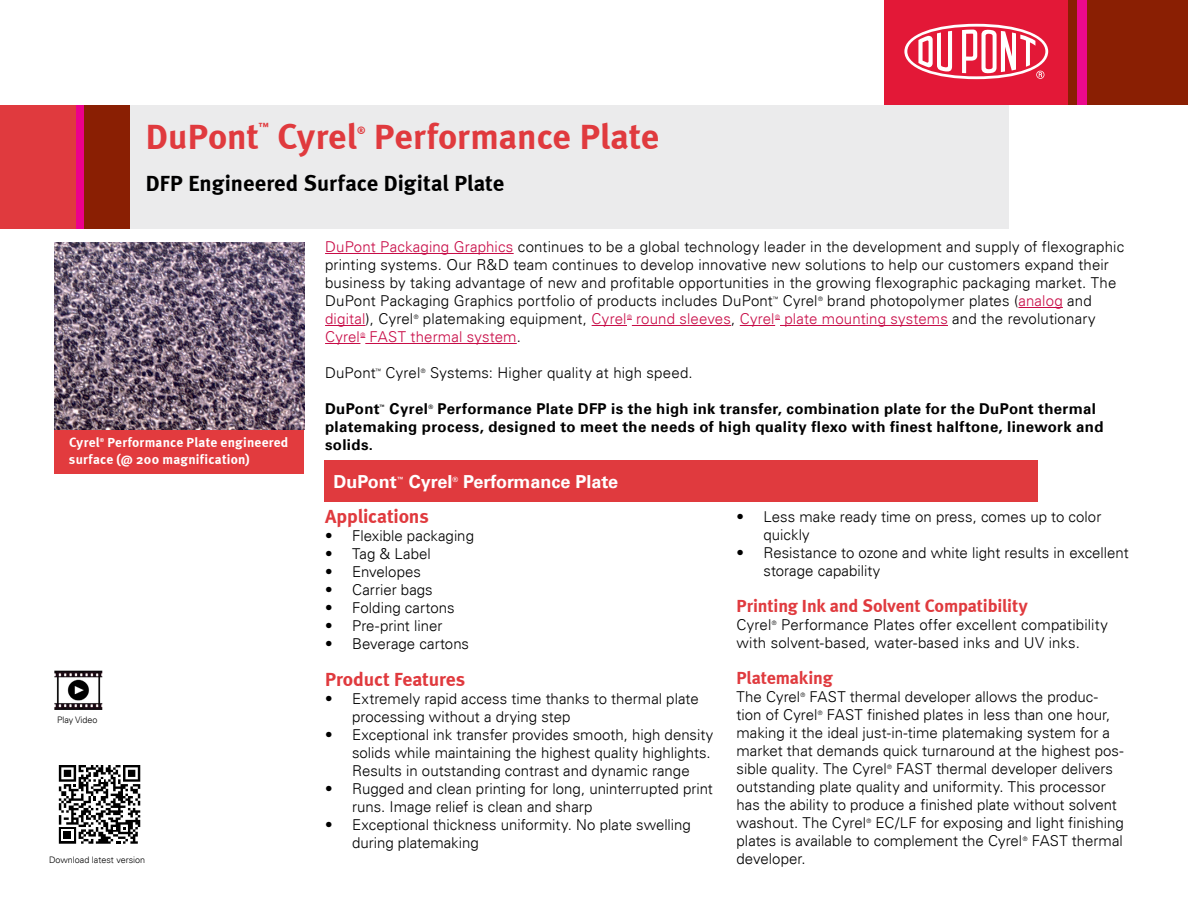
<style>
.page{position:relative;width:1188px;height:918px;background:#fff}
.page>*{position:absolute;margin:0;border:0;box-sizing:border-box;transform-origin:0 0}
.t1{font:700 36px "Meta";color:#e03a3e}
.t2{font:700 22.5px "Meta";letter-spacing:.005em;color:#000}
.t3{font:700 19.5px "Meta";letter-spacing:-.005em;color:#e03a3e}
.t4{font:700 18px "Meta";letter-spacing:-.01em;color:#e03a3e}
.t5{font:700 18px "Univers LT";color:#fff}
.t6{font:300 15px/18px "Univers LT";letter-spacing:.005em;color:#000}
.t7{font:700 15px/18px "Univers LT";letter-spacing:.02em;color:#000}
.t8{font:300 15px "Univers LT";letter-spacing:.01em;color:#c80c47}
.t9{font:700 13.5px/17.2px "Meta";letter-spacing:.015em;color:#fff}
.t10{font:700 10.2px "Meta";color:#e03a3e}
.t11{font:300 9px "Univers LT";color:#000}
.t12{font:700 7.2px "Univers LT";color:#fff}
.t13{font:300 6px "Univers LT";color:#000}
.t14{font:300 6px "Univers LT";color:#c80c47}
.t15{font:700 6px "Univers LT";color:#000}
.t16{font:700 5.4px "Meta";color:#fff}
.s1{color:#c80c47}
.s2{color:#000}
</style>
<div class="page">
<hr style="left:325px;top:253px;width:189px;height:1px;background:#c80c47">
<hr style="left:1018px;top:307px;width:45px;height:1px;background:#c80c47">
<hr style="left:325px;top:325px;width:41px;height:1px;background:#c80c47">
<hr style="left:592px;top:325px;width:35px;height:1px;background:#c80c47">
<hr style="left:632px;top:325px;width:99px;height:1px;background:#c80c47">
<hr style="left:740px;top:325px;width:35px;height:1px;background:#c80c47">
<hr style="left:780px;top:325px;width:168px;height:1px;background:#c80c47">
<hr style="left:325px;top:343px;width:35px;height:1px;background:#c80c47">
<hr style="left:365px;top:343px;width:152px;height:1px;background:#c80c47">
<div style="left:324px;top:460px;width:714px;height:42px;background:#e03a3e"></div>
<div style="left:75px;top:105px;width:9px;height:124px;background:#ec008c"></div>
<div style="left:0;top:105px;width:76px;height:124px;background:#e03a3e"></div>
<div style="left:84px;top:105px;width:46px;height:124px;background:#8a1f03"></div>
<div style="left:131px;top:105px;width:878px;height:124px;background:#ebebec"></div>
<img style="left:54px;top:670px;width:49px;height:39px">
<div style="left:54px;top:429px;width:250px;height:44px;background:#e23b3e"></div>
<img style="left:54px;top:242px;width:250px;height:187px">
<div style="left:1068px;top:0;width:120px;height:104px;background:#8a1f03"></div>
<div style="left:1077px;top:0;width:10px;height:104px;background:#ec098d"></div>
<div style="left:885px;top:0;width:183px;height:104px;background:#e31837"></div>
<svg style="left:904px;top:24px;width:144px;height:55px"></svg>
<svg style="left:59px;top:765px;width:81px;height:79px"></svg>
<h1 class="t1" style="left:146px;top:115px;width:115px">DuPont</h1>
<p class="t10" style="left:259px;top:120px;width:12px">™</p>
<h1 class="t1" style="left:278px;top:115px;width:81px">Cyrel</h1>
<p class="t10" style="left:357px;top:125px;width:10px">®</p>
<h1 class="t1" style="left:374px;top:115px;width:286px">Performance Plate</h1>
<h2 class="t2" style="left:146px;top:170px;width:360px">DFP Engineered Surface Digital Plate</h2>
<p class="t9" style="left:69px;top:433px;width:221px;text-indent:38px">Performance Plate engineered surface (@ 200 magnification)</p>
<p class="t9" style="left:69px;top:433px;width:32px">Cyrel</p>
<p class="t16" style="left:100px;top:437px;width:6px">®</p>
<p class="t11" style="left:57px;top:714px;width:42px">Play Video</p>
<p class="t11" style="left:49px;top:854px;width:98px">Download latest version</p>
<p class="t6" style="left:325px;top:238px;width:801px"><span class="s1">DuPont Packaging Graphics</span> continues to be a global technology leader in the development and supply of flexographic printing systems. Our R&amp;D team continues to develop innovative new solutions to help our customers expand their business by taking advantage of new and profitable opportunities in the growing flexographic packaging market. The DuPont Packaging Graphics portfolio of products includes DuPont</p>
<p class="t13" style="left:773px;top:295px;width:7px">™</p>
<p class="t6" style="left:783px;top:292px;width:36px">Cyrel</p>
<p class="t13" style="left:818px;top:295px;width:6px">®</p>
<p class="t6" style="left:827px;top:292px;width:266px">brand photopolymer plates (<span class="s1">analog</span> and</p>
<p class="t8" style="left:325px;top:310px;width:90px">digital<span class="s2">), Cyrel</span></p>
<p class="t13" style="left:414px;top:313px;width:6px">®</p>
<p class="t6" style="left:423px;top:310px;width:205px">platemaking equipment, <span class="s1">Cyrel</span></p>
<p class="t14" style="left:627px;top:313px;width:6px">®</p>
<p class="t8" style="left:636px;top:310px;width:140px">round sleeves<span class="s2">,</span> Cyrel</p>
<p class="t14" style="left:775px;top:313px;width:6px">®</p>
<p class="t8" style="left:784px;top:310px;width:313px">plate mounting systems <span class="s2">and the revolutionary</span></p>
<p class="t8" style="left:325px;top:328px;width:36px">Cyrel</p>
<p class="t14" style="left:360px;top:331px;width:6px">®</p>
<p class="t8" style="left:370px;top:328px;width:153px">FAST thermal system<span class="s2">.</span></p>
<p class="t6" style="left:325px;top:364px;width:52px">DuPont</p>
<p class="t13" style="left:376px;top:367px;width:7px">™</p>
<p class="t6" style="left:386px;top:364px;width:36px">Cyrel</p>
<p class="t13" style="left:421px;top:367px;width:6px">®</p>
<p class="t6" style="left:430px;top:364px;width:264px">Systems: Higher quality at high speed.</p>
<p class="t7" style="left:325px;top:400px;width:56px">DuPont</p>
<p class="t15" style="left:379px;top:403px;width:7px">™</p>
<p class="t7" style="left:390px;top:400px;width:40px">Cyrel</p>
<p class="t15" style="left:428px;top:403px;width:6px">®</p>
<p class="t7" style="left:325px;top:400px;width:780px;text-indent:113px">Performance Plate DFP is the high ink transfer, combination plate for the DuPont thermal platemaking process, designed to meet the needs of high quality flexo with finest halftone, linework and solids.</p>
<p class="t5" style="left:333px;top:471px;width:65px">DuPont</p>
<p class="t12" style="left:397px;top:475px;width:9px">™</p>
<p class="t5" style="left:409px;top:471px;width:45px">Cyrel</p>
<p class="t12" style="left:452px;top:475px;width:7px">®</p>
<p class="t5" style="left:463px;top:471px;width:156px">Performance Plate</p>
<h3 class="t3" style="left:325px;top:505px;width:105px">Applications</h3>
<p class="t6" style="left:325px;top:527px;width:150px">• Flexible packaging</p>
<p class="t6" style="left:325px;top:545px;width:107px">• Tag &amp; Label</p>
<p class="t6" style="left:325px;top:563px;width:97px">• Envelopes</p>
<p class="t6" style="left:325px;top:581px;width:109px">• Carrier bags</p>
<p class="t6" style="left:325px;top:599px;width:131px">• Folding cartons</p>
<p class="t6" style="left:325px;top:617px;width:119px">• Pre-print liner</p>
<p class="t6" style="left:325px;top:635px;width:146px">• Beverage cartons</p>
<h3 class="t3" style="left:325px;top:668px;width:142px">Product Features</h3>
<p class="t6" style="left:352px;top:690px;width:348px;text-indent:-27px">• Extremely rapid access time thanks to thermal plate processing without a drying step</p>
<p class="t6" style="left:352px;top:726px;width:363px;text-indent:-27px">• Exceptional ink transfer provides smooth, high density solids while maintaining the highest quality highlights.<br>Results in outstanding contrast and dynamic range</p>
<p class="t6" style="left:352px;top:780px;width:362px;text-indent:-27px">• Rugged and clean printing for long, uninterrupted print runs. Image relief is clean and sharp</p>
<p class="t6" style="left:352px;top:816px;width:340px;text-indent:-27px">• Exceptional thickness uniformity. No plate swelling during platemaking</p>
<p class="t6" style="left:764px;top:508px;width:339px;text-indent:-27px">• Less make ready time on press, comes up to color quickly</p>
<p class="t6" style="left:764px;top:544px;width:367px;text-indent:-27px">• Resistance to ozone and white light results in excellent storage capability</p>
<p class="t4" style="left:737px;top:596px;width:293px">Printing Ink and Solvent Compatibility</p>
<p class="t6" style="left:737px;top:616px;width:36px">Cyrel</p>
<p class="t13" style="left:772px;top:620px;width:6px">®</p>
<p class="t6" style="left:737px;top:616px;width:373px;text-indent:45px">Performance Plates offer excellent compatibility with solvent-based, water-based inks and UV inks.</p>
<p class="t4" style="left:737px;top:668px;width:98px">Platemaking</p>
<p class="t6" style="left:737px;top:688px;width:65px">The Cyrel</p>
<p class="t13" style="left:801px;top:692px;width:6px">®</p>
<p class="t6" style="left:737px;top:688px;width:363px;text-indent:73px">FAST thermal developer allows the produc&shy;tion of Cyrel</p>
<p class="t6" style="left:737px;top:706px;width:389px;text-indent:90px">FAST finished plates in less than one hour, making it the ideal just-in-time platemaking system for a market that demands quick turnaround at the highest pos&shy;sible quality. The Cyrel</p>
<p class="t13" style="left:818px;top:710px;width:6px">®</p>
<p class="t6" style="left:737px;top:760px;width:382px;text-indent:160px">FAST thermal developer delivers outstanding plate quality and uniformity. This processor has the ability to produce a finished plate without solvent washout. The Cyrel</p>
<p class="t13" style="left:887px;top:764px;width:6px">®</p>
<p class="t6" style="left:737px;top:814px;width:389px;text-indent:139px">EC/LF for exposing and light finishing plates is available to complement the Cyrel</p>
<p class="t13" style="left:867px;top:818px;width:6px">®</p>
<p class="t13" style="left:1023px;top:836px;width:6px">®</p>
<p class="t6" style="left:1032px;top:832px;width:93px">FAST thermal</p>
<p class="t6" style="left:737px;top:850px;width:71px">developer.</p>
</div>
